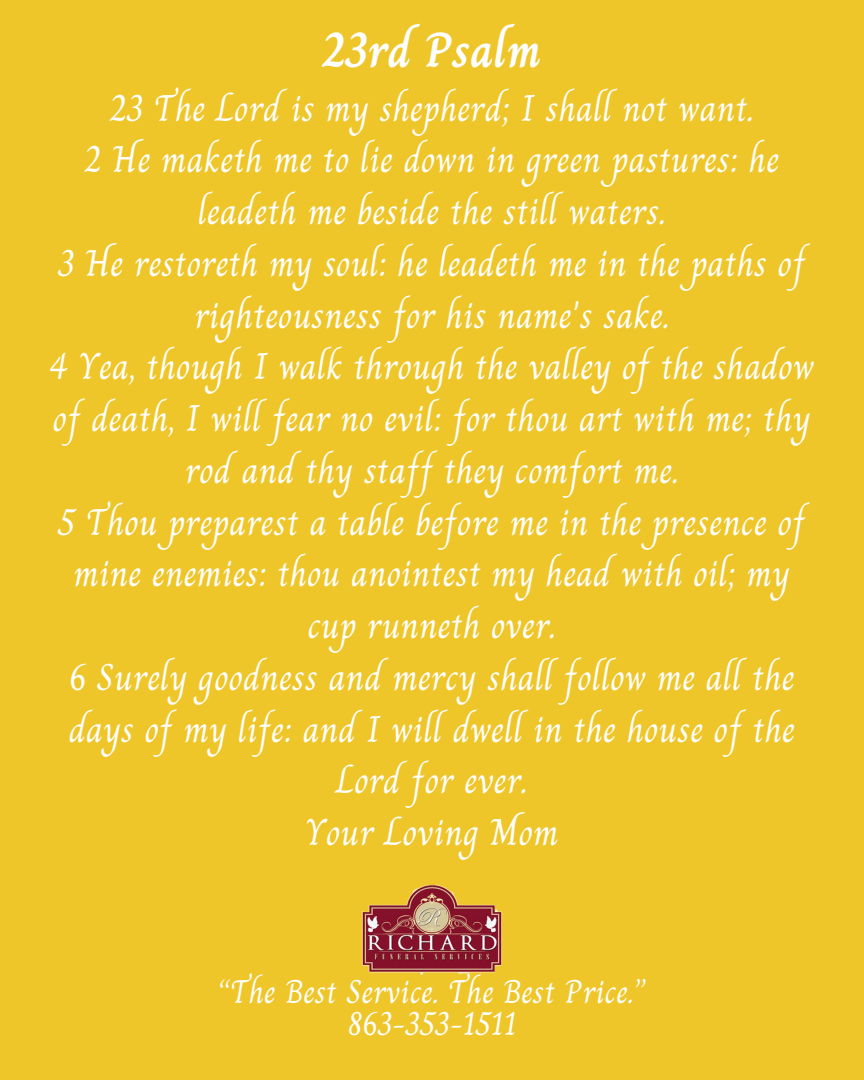
<style>
.page{position:relative;width:864px;height:1080px;background:#efc62a}
.page>*{position:absolute;margin:0;border:0;box-sizing:border-box;transform-origin:0 0}
.t1{font:700 49.2px "Charm";color:#fff}
.t2{font:37.2px/51.6px "Charm";color:#fff;text-align:center}
.t3{font:33px "Charm";color:#fff}
</style>
<div class="page">
<img style="left:361px;top:884px;width:142px;height:91px">
<p class="t1" style="left:323px;top:12px;width:220px">23rd Psalm</p>
<p class="t2" style="left:50px;top:82px;width:766px">23 The Lord is my shepherd; I shall not want.<br>2 He maketh me to lie down in green pastures: he leadeth me beside the still waters.<br>3 He restoreth my soul: he leadeth me in the paths of righteousness for his name's sake.<br>4 Yea, though I walk through the valley of the shadow of death, I will fear no evil: for thou art with me; thy rod and thy staff they comfort me.<br>5 Thou preparest a table before me in the presence of mine enemies: thou anointest my head with oil; my cup runneth over.<br>6 Surely goodness and mercy shall follow me all the days of my life: and I will dwell in the house of the Lord for ever.<br>Your Loving Mom</p>
<p class="t3" style="left:219px;top:966px;width:428px">“The Best Service. The Best Price.”</p>
<p class="t3" style="left:347px;top:998px;width:171px">863-353-1511</p>
</div>
